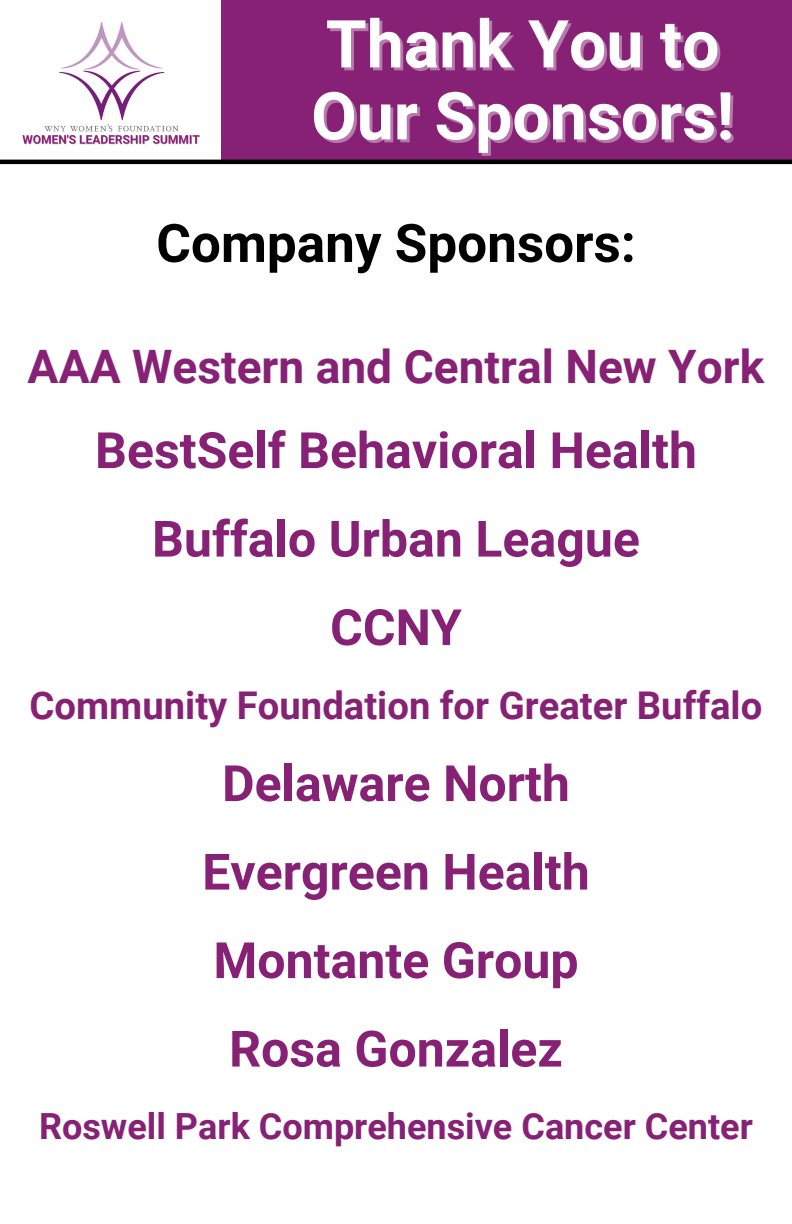
<style>
.page{position:relative;width:792px;height:1224px;background:#fff}
.page>*{position:absolute;margin:0;border:0;box-sizing:border-box;transform-origin:0 0}
.t1{font:700 66.2px/72px "Roboto";color:#fff}
.t2{font:700 53px "Roboto";color:#000}
.t3{font:700 50px "Roboto";color:#872175}
.t4{font:700 46.2px "Roboto";color:#872175}
.t5{font:700 38.2px "Roboto";color:#872175}
.t6{font:700 36px "Roboto";color:#872175}
</style>
<div class="page">
<img style="left:22px;top:22px;width:178px;height:123px">
<div style="left:222px;top:0;width:570px;height:162px;background:#872175"></div>
<hr style="left:0;top:160px;width:792px;height:4px;background:#000">
<p class="t1" style="left:311px;top:9px;width:425px">Thank You to<br>Our Sponsors!</p>
<p class="t2" style="left:156px;top:213px;width:481px">Company Sponsors:</p>
<p class="t4" style="left:28px;top:340px;width:738px">AAA Western and Central New York</p>
<p class="t3" style="left:95px;top:422px;width:603px">BestSelf Behavioral Health</p>
<p class="t3" style="left:152px;top:510px;width:489px">Buffalo Urban League</p>
<p class="t3" style="left:330px;top:599px;width:133px">CCNY</p>
<p class="t5" style="left:30px;top:683px;width:734px">Community Foundation for Greater Buffalo</p>
<p class="t3" style="left:222px;top:755px;width:349px">Delaware North</p>
<p class="t3" style="left:202px;top:843px;width:389px">Evergreen Health</p>
<p class="t3" style="left:213px;top:932px;width:367px">Montante Group</p>
<p class="t3" style="left:229px;top:1020px;width:335px">Rosa Gonzalez</p>
<p class="t6" style="left:39px;top:1105px;width:715px">Roswell Park Comprehensive Cancer Center</p>
</div>
